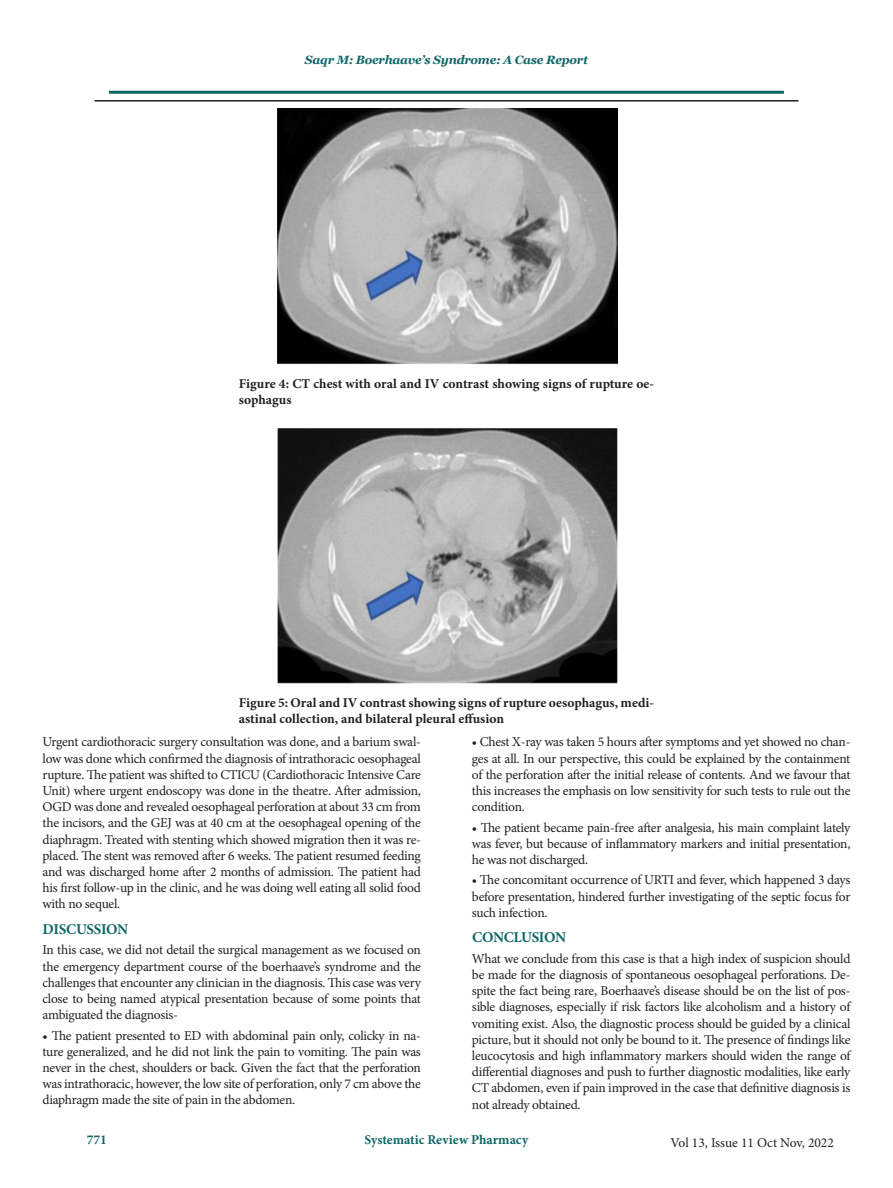
<style>
.page{position:relative;width:893px;height:1188px;background:#fff}
.page>*{position:absolute;margin:0;border:0;box-sizing:border-box;transform-origin:0 0}
.t1{font:700 15px "Minion Pro";letter-spacing:-.03em;color:#106667}
.t2{font:13.5px/16.2px "Minion Pro";letter-spacing:-.02em;color:#231f20;text-align:justify}
.t3{font:700 13.5px/16.2px "Minion Pro";color:#231f20}
.t4{font:700 13.5px "Minion Pro";color:#106667}
.t5{font:13.5px "Minion Pro";color:#231f20}
.t6{font:italic 700 12px "Georgia";letter-spacing:-.02em;color:#106667}
</style>
<div class="page">
<hr style="left:109px;top:91px;width:675px;height:3px;background:#106667">
<hr style="left:94px;top:100px;width:704px;height:2px;background:#231f20">
<img style="left:278px;top:108px;width:340px;height:257px">
<img style="left:278px;top:428px;width:340px;height:255px">
<p class="t6" style="left:305px;top:52px;width:285px">Saqr M: Boerhaave’s Syndrome: A Case Report</p>
<p class="t3" style="left:239px;top:375px;width:417px">Figure 4: CT chest with oral and IV contrast showing signs of rupture oe&shy;sophagus</p>
<p class="t3" style="left:239px;top:694px;width:417px">Figure 5: Oral and IV contrast showing signs of rupture oesophagus, medi&shy;astinal collection, and bilateral pleural effusion</p>
<p class="t2" style="left:472px;top:734px;width:380px">• Chest X-ray was taken 5 hours after symptoms and yet showed no chan&shy;ges at all. In our perspective, this could be explained by the containment of the perforation after the initial release of contents. And we favour that this increases the emphasis on low sensitivity for such tests to rule out the condition.</p>
<p class="t2" style="left:472px;top:819px;width:380px">• The patient became pain-free after analgesia, his main complaint lately was fever, but because of inflammatory markers and initial presentation, he was not discharged.</p>
<p class="t2" style="left:472px;top:872px;width:380px">• The concomitant occurrence of URTI and fever, which happened 3 days before presentation, hindered further investigating of the septic focus for such infection.</p>
<p class="t1" style="left:472px;top:927px;width:96px">CONCLUSION</p>
<p class="t2" style="left:472px;top:950px;width:380px">What we conclude from this case is that a high index of suspicion should be made for the diagnosis of spontaneous oesophageal perforations. De&shy;spite the fact being rare, Boerhaave’s disease should be on the list of pos&shy;sible diagnoses, especially if risk factors like alcoholism and a history of vomiting exist. Also, the diagnostic process should be guided by a clinical picture, but it should not only be bound to it. The presence of findings like leucocytosis and high inflammatory markers should widen the range of differential diagnoses and push to further diagnostic modalities, like early CT abdomen, even if pain improved in the case that definitive diagnosis is not already obtained.</p>
<p class="t2" style="left:43px;top:734px;width:380px">Urgent cardiothoracic surgery consultation was done, and a barium swal&shy;low was done which confirmed the diagnosis of intrathoracic oesophageal rupture. The patient was shifted to CTICU (Cardiothoracic Intensive Care Unit) where urgent endoscopy was done in the theatre. After admission, OGD was done and revealed oesophageal perforation at about 33 cm from the incisors, and the GEJ was at 40 cm at the oesophageal opening of the diaphragm. Treated with stenting which showed migration then it was re&shy;placed. The stent was removed after 6 weeks. The patient resumed feeding and was discharged home after 2 months of admission. The patient had his first follow-up in the clinic, and he was doing well eating all solid food with no sequel.</p>
<p class="t1" style="left:43px;top:918px;width:87px">DISCUSSION</p>
<p class="t2" style="left:43px;top:942px;width:380px">In this case, we did not detail the surgical management as we focused on the emergency department course of the boerhaave’s syndrome and the challenges that encounter any clinician in the diagnosis. This case was very close to being named atypical presentation because of some points that ambiguated the diagnosis-</p>
<p class="t2" style="left:43px;top:1027px;width:380px">• The patient presented to ED with abdominal pain only, colicky in na&shy;ture generalized, and he did not link the pain to vomiting. The pain was never in the chest, shoulders or back. Given the fact that the perforation was intrathoracic, however, the low site of perforation, only 7 cm above the diaphragm made the site of pain in the abdomen.</p>
<p class="t4" style="left:87px;top:1130px;width:22px">771</p>
<p class="t4" style="left:365px;top:1130px;width:165px">Systematic Review Pharmacy</p>
<p class="t5" style="left:670px;top:1134px;width:165px">Vol 13, Issue 11 Oct Nov, 2022</p>
</div>
